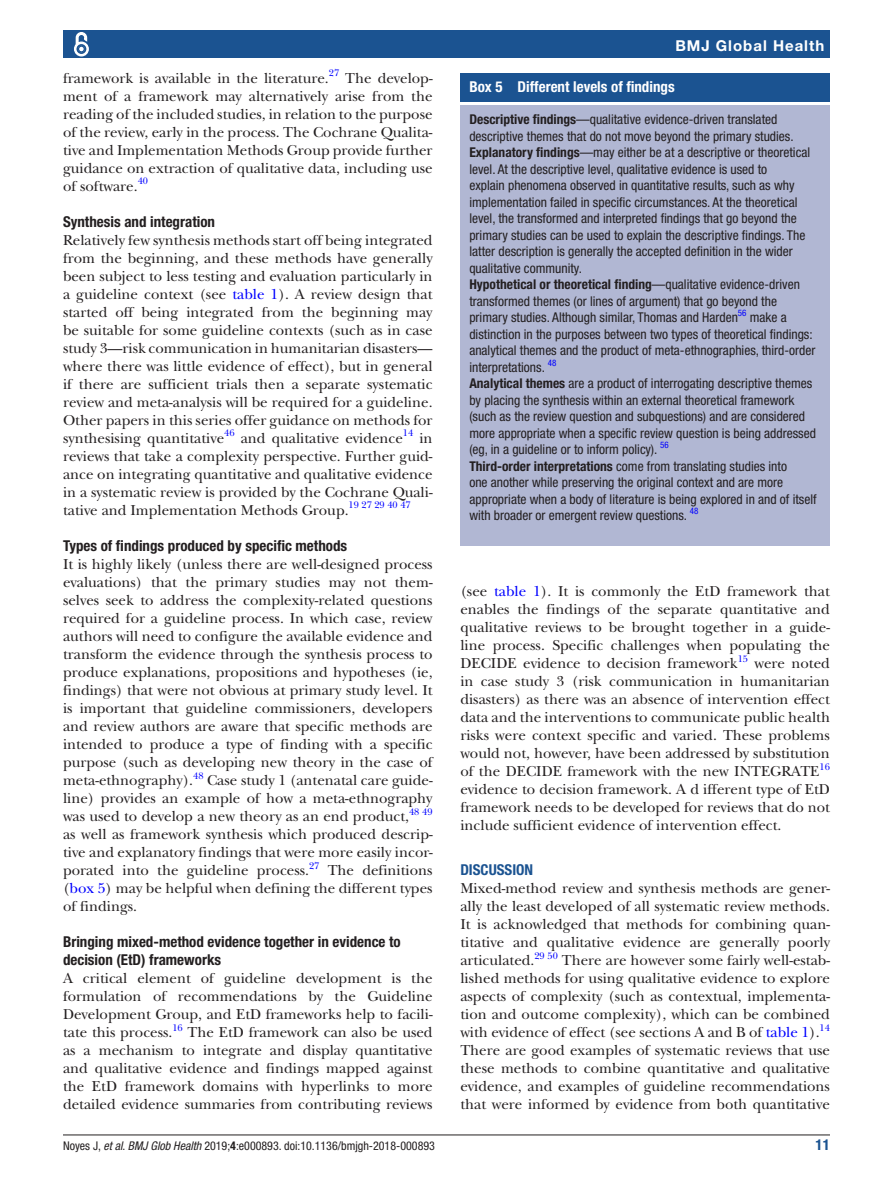
<style>
.page{position:relative;width:893px;height:1191px;background:#fff}
.page>*{position:absolute;margin:0;border:0;box-sizing:border-box;transform-origin:0 0}
.t1{font:15px/18px "New Baskerville";color:#231f20;text-align:justify}
.t2{font:700 condensed 15px/18px "Helvetica Neue LT Std";color:#231f20}
.t3{font:700 condensed 15px "Helvetica Neue LT Std";color:#fff}
.t4{font:700 15px "Helvetica Neue LT Std";letter-spacing:.065em;color:#fff}
.t5{font:700 condensed 15px "Helvetica Neue LT Std";color:#1b5391}
.t6{font:condensed 13.5px/16.5px "Helvetica Neue LT Std";color:#231f20}
.t7{font:condensed 12px "Helvetica Neue LT Std";color:#231f20}
.t8{font:9.9px "New Baskerville";color:#00f}
.s1{color:#00f}
.s2{font-weight:700}
.s3{font-style:italic}
</style>
<div class="page">
<hr style="left:63px;top:1134px;width:767px;height:1px;background:#231f20">
<div style="left:63px;top:31px;width:767px;height:27px;background:#1b5391"></div>
<svg style="left:74px;top:32px;width:15px;height:25px"></svg>
<div style="left:78px;top:45px;width:7px;height:8px;border:1px solid #1b5391;border-radius:50%"></div>
<div style="left:460px;top:73px;width:370px;height:28px;background:#1b5391"></div>
<div style="left:460px;top:106px;width:370px;height:440px;background:#b1b7d3"></div>
<p class="t1" style="left:63px;top:69px;width:267px">framework is available in the literature.</p>
<p class="t8" style="left:329px;top:67px;width:12px">27</p>
<p class="t1" style="left:63px;top:69px;width:371px;text-indent:282px">The develop&shy;ment of a framework may alternatively arise from the reading of the included studies, in relation to the purpose of the review, early in the process. The Cochrane Qualita&shy;tive and Implementation Methods Group provide further guidance on extraction of qualitative data, including use of software.</p>
<p class="t8" style="left:138px;top:175px;width:12px">40</p>
<p class="t2" style="left:63px;top:212px;width:154px">Synthesis and integration</p>
<p class="t1" style="left:63px;top:231px;width:371px">Relatively few synthesis methods start off being integrated from the beginning, and these methods have generally been subject to less testing and evaluation particularly in a guideline context (see <span class="s1">table 1</span>). A review design that started off being integrated from the beginning may be suitable for some guideline contexts (such as in case study 3—risk communication in humanitarian disasters— where there was little evidence of effect), but in general if there are sufficient trials then a separate systematic review and meta-analysis will be required for a guideline.<br>Other papers in this series offer guidance on methods for synthesising quantitative<sup>46</sup> and qualitative evidence</p>
<p class="t8" style="left:403px;top:427px;width:12px">14</p>
<p class="t1" style="left:63px;top:429px;width:371px;text-indent:356px">in reviews that take a complexity perspective. Further guid&shy;ance on integrating quantitative and qualitative evidence in a systematic review is provided by the Cochrane Quali&shy;tative and Implementation Methods Group.</p>
<p class="t8" style="left:349px;top:499px;width:64px">19 27 29 40 47</p>
<p class="t2" style="left:63px;top:536px;width:286px">Types of findings produced by specific methods</p>
<p class="t1" style="left:63px;top:555px;width:371px">It is highly likely (unless there are well-designed process evaluations) that the primary studies may not them&shy;selves seek to address the complexity-related questions required for a guideline process. In which case, review authors will need to configure the available evidence and transform the evidence through the synthesis process to produce explanations, propositions and hypotheses (ie, findings) that were not obvious at primary study level. It is important that guideline commissioners, developers and review authors are aware that specific methods are intended to produce a type of finding with a specific purpose (such as developing new theory in the case of meta-ethnography).</p>
<p class="t8" style="left:193px;top:769px;width:12px">48</p>
<p class="t1" style="left:63px;top:771px;width:371px;text-indent:144px">Case study 1 (antenatal care guide&shy;line) provides an example of how a meta-ethnography was used to develop a new theory as an end product,</p>
<p class="t8" style="left:409px;top:805px;width:25px">48 49</p>
<p class="t1" style="left:63px;top:825px;width:371px">as well as framework synthesis which produced descrip&shy;tive and explanatory findings that were more easily incor&shy;porated into the guideline process.</p>
<p class="t8" style="left:309px;top:859px;width:12px">27</p>
<p class="t1" style="left:63px;top:861px;width:371px;text-indent:265px">The definitions (<span class="s1">box 5</span>) may be helpful when defining the different types of findings.</p>
<p class="t2" style="left:63px;top:932px;width:339px">Bringing mixed-method evidence together in evidence to decision (EtD) frameworks</p>
<p class="t1" style="left:63px;top:969px;width:371px">A critical element of guideline development is the formulation of recommendations by the Guideline Development Group, and EtD frameworks help to facili&shy;tate this process.<sup>16</sup> The EtD framework can also be used as a mechanism to integrate and display quantitative and qualitative evidence and findings mapped against the EtD framework domains with hyperlinks to more detailed evidence summaries from contributing reviews</p>
<p class="t4" style="left:675px;top:36px;width:150px">BMJ Global Health</p>
<p class="t3" style="left:469px;top:78px;width:207px">Box 5 Different levels of findings</p>
<p class="t6" style="left:469px;top:111px;width:349px"><span class="s2">Descriptive findings</span>—qualitative evidence-driven translated descriptive themes that do not move beyond the primary studies.<br><span class="s2">Explanatory findings</span>—may either be at a descriptive or theoretical level. At the descriptive level, qualitative evidence is used to<br>explain phenomena observed in quantitative results, such as why implementation failed in specific circumstances. At the theoretical level, the transformed and interpreted findings that go beyond the primary studies can be used to explain the descriptive findings. The latter description is generally the accepted definition in the wider qualitative community.<br><span class="s2">Hypothetical or theoretical finding</span>—qualitative evidence-driven transformed themes (or lines of argument) that go beyond the primary studies. Although similar, Thomas and Harden<sup>56</sup> make a distinction in the purposes between two types of theoretical findings: analytical themes and the product of meta-ethnographies, third-order interpretations. <sup>48<br></sup><span class="s2">Analytical themes</span> are a product of interrogating descriptive themes by placing the synthesis within an external theoretical framework (such as the review question and subquestions) and are considered more appropriate when a specific review question is being addressed (eg, in a guideline or to inform policy). <sup>56<br></sup><span class="s2">Third-order interpretations</span> come from translating studies into<br>one another while preserving the original context and are more appropriate when a body of literature is being explored in and of itself with broader or emergent review questions. <sup>48</sup></p>
<p class="t1" style="left:460px;top:582px;width:371px">(see <span class="s1">table 1</span>). It is commonly the EtD framework that enables the findings of the separate quantitative and qualitative reviews to be brought together in a guide&shy;line process. Specific challenges when populating the DECIDE evidence to decision framework<sup>15</sup> were noted in case study 3 (risk communication in humanitarian disasters) as there was an absence of intervention effect data and the interventions to communicate public health risks were context specific and varied. These problems would not, however, have been addressed by substitution of the DECIDE framework with the new INTEGRATE</p>
<p class="t8" style="left:820px;top:760px;width:12px">16</p>
<p class="t1" style="left:460px;top:780px;width:371px">evidence to decision framework. A d ifferent type of EtD framework needs to be developed for reviews that do not include sufficient evidence of intervention effect.</p>
<p class="t5" style="left:460px;top:861px;width:8px">Disc</p>
<p class="t5" style="left:489px;top:861px;width:46px">ussion</p>
<p class="t1" style="left:460px;top:879px;width:371px">Mixed-method review and synthesis methods are gener&shy;ally the least developed of all systematic review methods.<br>It is acknowledged that methods for combining quan&shy;titative and qualitative evidence are generally poorly articulated.<sup>29</sup> <sup>50</sup> There are however some fairly well-estab&shy;lished methods for using qualitative evidence to explore aspects of complexity (such as contextual, implementa&shy;tion and outcome complexity), which can be combined with evidence of effect (see sections A and B of <span class="s1">table 1</span>).</p>
<p class="t8" style="left:820px;top:1021px;width:12px">14</p>
<p class="t1" style="left:460px;top:1041px;width:371px">There are good examples of systematic reviews that use these methods to combine quantitative and qualitative evidence, and examples of guideline recommendations that were informed by evidence from both quantitative</p>
<p class="t7" style="left:63px;top:1138px;width:373px">Noyes J, <span class="s3">et al</span>. <span class="s3">BMJ Glob Health</span> 2019;<span class="s2">4</span>:e000893. doi:10.1136/bmjgh-2018-000893</p>
<p class="t5" style="left:816px;top:1135px;width:16px">11</p>
</div>
